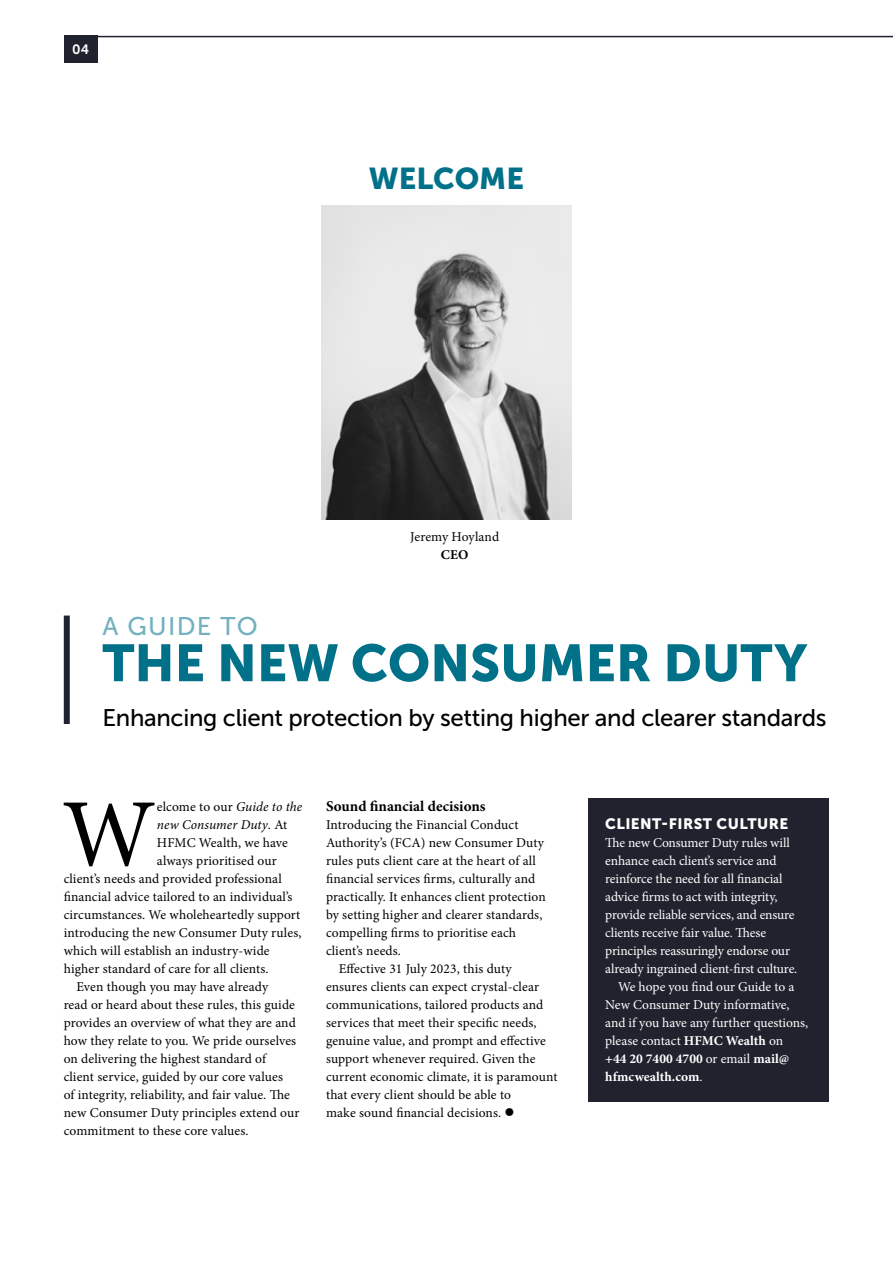
<style>
.page{position:relative;width:893px;height:1263px;background:#fff}
.page>*{position:absolute;margin:0;border:0;box-sizing:border-box;transform-origin:0 0}
.t1{font:96.6px "Minion Pro";color:#000}
.t2{font:51.75px "Museo Sans 900";color:#007188}
.t3{font:30px "Museo Sans 900";color:#007188}
.t4{font:25.5px "Museo Sans 500";letter-spacing:.05em;color:#73b1be}
.t5{font:24px "Museo Sans 500";letter-spacing:-.015em;color:#000}
.t6{font:700 15px "Minion Pro";color:#000}
.t7{font:15px "Museo Sans 900";letter-spacing:.03em;color:#fff}
.t8{font:13.5px "Minion Pro";letter-spacing:.01em;color:#000}
.t9{font:13.5px "Minion Pro";letter-spacing:-.01em;color:#fff}
.t10{font:700 13.5px "Minion Pro";color:#fff}
.t11{font:italic 13.5px "Minion Pro";letter-spacing:.005em;color:#000}
.t12{font:700 13.5px "Minion Pro";color:#000}
.t13{font:13.5px "Museo Sans 700";color:#fff}
.s1{font-style:italic}
.s2{font-style:normal}
.s3{font-weight:700}
.s4{font-weight:400}
</style>
<div class="page">
<div style="left:64px;top:615px;width:6px;height:109px;background:#20232e"></div>
<div style="left:588px;top:798px;width:241px;height:304px;background:#20232e"></div>
<hr style="left:96px;top:36px;width:797px;height:1px;background:#20232e">
<div style="left:64px;top:36px;width:34px;height:27px;background:#20232e"></div>
<img style="left:321px;top:206px;width:251px;height:313px">
<p class="t13" style="left:72px;top:42px;width:18px">04</p>
<h3 class="t3" style="left:369px;top:162px;width:157px">WELCOME</h3>
<p class="t8" style="left:410px;top:528px;width:90px">Jeremy Hoyland</p>
<p class="t12" style="left:441px;top:545px;width:29px">CEO</p>
<h3 class="t4" style="left:102px;top:612px;width:157px">A GUIDE TO</h3>
<h2 class="t2" style="left:102px;top:634px;width:706px">THE NEW CONSUMER DUTY</h2>
<h3 class="t5" style="left:102px;top:705px;width:726px">Enhancing client protection by setting higher and clearer standards</h3>
<h1 class="t1" style="left:62px;top:770px;width:95px">W</h1>
<p class="t8" style="left:157px;top:798px;width:147px">elcome to our <span class="s1">Guide to the</span></p>
<p class="t11" style="left:157px;top:816px;width:132px">new Consumer Duty<span class="s2">. At</span></p>
<p class="t8" style="left:157px;top:834px;width:133px">HFMC Wealth, we have</p>
<p class="t8" style="left:157px;top:852px;width:121px">always prioritised our</p>
<p class="t8" style="left:64px;top:870px;width:220px">client’s needs and provided professional</p>
<p class="t8" style="left:64px;top:888px;width:230px">financial advice tailored to an individual’s</p>
<p class="t8" style="left:64px;top:906px;width:238px">circumstances. We wholeheartedly support</p>
<p class="t8" style="left:64px;top:924px;width:239px">introducing the new Consumer Duty rules,</p>
<p class="t8" style="left:64px;top:942px;width:207px">which will establish an industry-wide</p>
<p class="t8" style="left:64px;top:960px;width:206px">higher standard of care for all clients.</p>
<p class="t8" style="left:76px;top:978px;width:193px">Even though you may have already</p>
<p class="t8" style="left:64px;top:996px;width:233px">read or heard about these rules, this guide</p>
<p class="t8" style="left:64px;top:1014px;width:234px">provides an overview of what they are and</p>
<p class="t8" style="left:64px;top:1032px;width:234px">how they relate to you. We pride ourselves</p>
<p class="t8" style="left:64px;top:1050px;width:204px">on delivering the highest standard of</p>
<p class="t8" style="left:64px;top:1068px;width:221px">client service, guided by our core values</p>
<p class="t8" style="left:64px;top:1086px;width:228px">of integrity, reliability, and fair value. The</p>
<p class="t8" style="left:64px;top:1104px;width:237px">new Consumer Duty principles extend our</p>
<p class="t8" style="left:64px;top:1122px;width:186px">commitment to these core values.</p>
<p class="t6" style="left:326px;top:796px;width:161px">Sound financial decisions</p>
<p class="t8" style="left:326px;top:816px;width:194px">Introducing the Financial Conduct</p>
<p class="t8" style="left:326px;top:834px;width:219px">Authority’s (FCA) new Consumer Duty</p>
<p class="t8" style="left:326px;top:852px;width:211px">rules puts client care at the heart of all</p>
<p class="t8" style="left:326px;top:870px;width:211px">financial services firms, culturally and</p>
<p class="t8" style="left:326px;top:888px;width:221px">practically. It enhances client protection</p>
<p class="t8" style="left:326px;top:906px;width:218px">by setting higher and clearer standards,</p>
<p class="t8" style="left:326px;top:924px;width:192px">compelling firms to prioritise each</p>
<p class="t8" style="left:326px;top:942px;width:76px">client’s needs.</p>
<p class="t8" style="left:339px;top:960px;width:174px">Effective 31 July 2023, this duty</p>
<p class="t8" style="left:326px;top:978px;width:214px">ensures clients can expect crystal-clear</p>
<p class="t8" style="left:326px;top:996px;width:219px">communications, tailored products and</p>
<p class="t8" style="left:326px;top:1014px;width:212px">services that meet their specific needs,</p>
<p class="t8" style="left:326px;top:1032px;width:221px">genuine value, and prompt and effective</p>
<p class="t8" style="left:326px;top:1050px;width:211px">support whenever required. Given the</p>
<p class="t8" style="left:326px;top:1068px;width:233px">current economic climate, it is paramount</p>
<p class="t8" style="left:326px;top:1086px;width:187px">that every client should be able to</p>
<p class="t8" style="left:326px;top:1104px;width:190px">make sound financial decisions. ●</p>
<p class="t7" style="left:605px;top:816px;width:185px">CLIENT-FIRST CULTURE</p>
<p class="t9" style="left:605px;top:834px;width:186px">The new Consumer Duty rules will</p>
<p class="t9" style="left:605px;top:852px;width:173px">enhance each client’s service and</p>
<p class="t9" style="left:605px;top:870px;width:179px">reinforce the need for all financial</p>
<p class="t9" style="left:605px;top:888px;width:174px">advice firms to act with integrity,</p>
<p class="t9" style="left:605px;top:906px;width:191px">provide reliable services, and ensure</p>
<p class="t9" style="left:605px;top:924px;width:162px">clients receive fair value. These</p>
<p class="t9" style="left:605px;top:942px;width:186px">principles reassuringly endorse our</p>
<p class="t9" style="left:605px;top:960px;width:194px">already ingrained client-first culture.</p>
<p class="t9" style="left:618px;top:978px;width:178px">We hope you find our Guide to a</p>
<p class="t9" style="left:605px;top:996px;width:186px">New Consumer Duty informative,</p>
<p class="t9" style="left:605px;top:1014px;width:204px">and if you have any further questions,</p>
<p class="t9" style="left:605px;top:1032px;width:179px">please contact <span class="s3">HFMC Wealth</span> on</p>
<p class="t10" style="left:605px;top:1049px;width:185px">+44 20 7400 4700 <span class="s4">or email</span> mail@</p>
<p class="t10" style="left:605px;top:1067px;width:99px">hfmcwealth.com<span class="s4">.</span></p>
</div>
